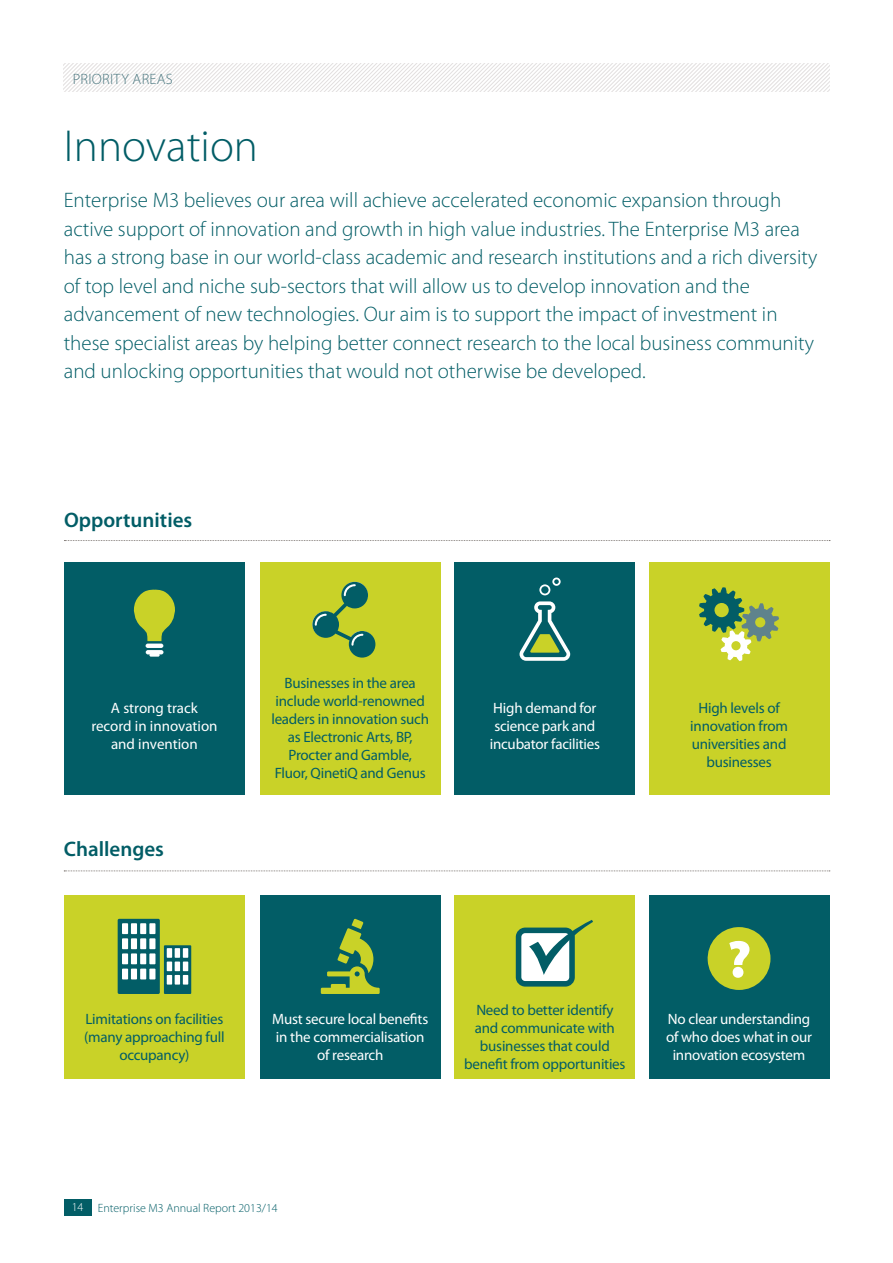
<style>
.page{position:relative;width:893px;height:1263px;background:#fff}
.page>*{position:absolute;margin:0;border:0;box-sizing:border-box;transform-origin:0 0}
.t1{font:300 45px "Myriad Pro";color:#025d66}
.t2{font:300 21px/28.5px "Myriad Pro";color:#025d66}
.t3{font:600 21px "Myriad Pro";color:#025d66}
.t4{font:15px/18px "Myriad Pro";letter-spacing:-.015em;color:#025d66;text-align:center}
.t5{font:15px/18px "Myriad Pro";letter-spacing:-.015em;color:#fff;text-align:center}
.t6{font:300 15px "Myriad Pro";letter-spacing:.02em;color:#47757e}
.t7{font:300 12px "Myriad Pro";color:#025d66}
.s1{color:#fff}
</style>
<div class="page">
<div style="left:64px;top:1199px;width:27px;height:16px;background:#025d66"></div>
<svg style="left:64px;top:64px;width:765px;height:27px"></svg>
<svg style="left:64px;top:540px;width:766px;height:1px"></svg>
<div style="left:64px;top:562px;width:181px;height:233px;background:#025d66"></div>
<div style="left:260px;top:562px;width:181px;height:233px;background:#c9d228"></div>
<div style="left:454px;top:562px;width:181px;height:233px;background:#025d66"></div>
<div style="left:649px;top:562px;width:180px;height:233px;background:#c9d228"></div>
<div style="left:146px;top:643px;width:17px;height:5px;background:#fff;border-radius:2px"></div>
<svg style="left:146px;top:650px;width:17px;height:4px"></svg>
<svg style="left:149px;top:654px;width:11px;height:3px"></svg>
<svg style="left:134px;top:589px;width:41px;height:52px"></svg>
<svg style="left:539px;top:577px;width:22px;height:18px"></svg>
<svg style="left:519px;top:601px;width:51px;height:60px"></svg>
<svg style="left:699px;top:587px;width:80px;height:74px"></svg>
<svg style="left:64px;top:870px;width:766px;height:1px"></svg>
<div style="left:64px;top:895px;width:181px;height:184px;background:#c9d228"></div>
<div style="left:260px;top:895px;width:181px;height:184px;background:#025d66"></div>
<div style="left:454px;top:895px;width:181px;height:184px;background:#c9d228"></div>
<div style="left:649px;top:895px;width:180px;height:184px;background:#025d66"></div>
<div style="left:118px;top:919px;width:42px;height:75px;background:#025d66;border-radius:2px"></div>
<div style="left:149px;top:923px;width:6px;height:11px;background:#fff"></div>
<div style="left:149px;top:938px;width:6px;height:11px;background:#fff"></div>
<div style="left:149px;top:953px;width:6px;height:11px;background:#fff"></div>
<div style="left:140px;top:923px;width:6px;height:11px;background:#fff"></div>
<div style="left:140px;top:938px;width:6px;height:11px;background:#fff"></div>
<div style="left:140px;top:953px;width:6px;height:11px;background:#fff"></div>
<div style="left:131px;top:923px;width:6px;height:11px;background:#fff"></div>
<div style="left:131px;top:938px;width:6px;height:11px;background:#fff"></div>
<div style="left:131px;top:953px;width:6px;height:11px;background:#fff"></div>
<div style="left:122px;top:923px;width:6px;height:11px;background:#fff"></div>
<div style="left:122px;top:938px;width:6px;height:11px;background:#fff"></div>
<div style="left:122px;top:953px;width:6px;height:11px;background:#fff"></div>
<div style="left:149px;top:968px;width:6px;height:11px;background:#fff"></div>
<div style="left:140px;top:968px;width:6px;height:11px;background:#fff"></div>
<div style="left:131px;top:968px;width:6px;height:11px;background:#fff"></div>
<div style="left:122px;top:968px;width:6px;height:11px;background:#fff"></div>
<svg style="left:164px;top:945px;width:27px;height:49px"></svg>
<div style="left:183px;top:948px;width:5px;height:10px;background:#fff"></div>
<div style="left:183px;top:961px;width:5px;height:10px;background:#fff"></div>
<div style="left:183px;top:975px;width:5px;height:9px;background:#fff"></div>
<div style="left:175px;top:948px;width:5px;height:10px;background:#fff"></div>
<div style="left:175px;top:961px;width:5px;height:10px;background:#fff"></div>
<div style="left:175px;top:975px;width:5px;height:9px;background:#fff"></div>
<div style="left:167px;top:948px;width:5px;height:10px;background:#fff"></div>
<div style="left:167px;top:961px;width:5px;height:10px;background:#fff"></div>
<div style="left:167px;top:975px;width:5px;height:9px;background:#fff"></div>
<svg style="left:321px;top:919px;width:59px;height:75px"></svg>
<svg style="left:516px;top:920px;width:77px;height:66px"></svg>
<svg style="left:707px;top:927px;width:63px;height:63px"></svg>
<svg style="left:312px;top:582px;width:63px;height:76px"></svg>
<p class="t6" style="left:73px;top:70px;width:102px">PRIORITY AREAS</p>
<h1 class="t1" style="left:64px;top:119px;width:196px">Innovation</h1>
<p class="t2" style="left:64px;top:186px;width:755px">Enterprise M3 believes our area will achieve accelerated economic expansion through active support of innovation and growth in high value industries. The Enterprise M3 area has a strong base in our world-class academic and research institutions and a rich diversity of top level and niche sub-sectors that will allow us to develop innovation and the advancement of new technologies. Our aim is to support the impact of investment in these specialist areas by helping better connect research to the local business community and unlocking opportunities that would not otherwise be developed.</p>
<p class="t3" style="left:64px;top:507px;width:130px">Opportunities</p>
<p class="t5" style="left:91px;top:699px;width:128px">A strong track record in innovation and invention</p>
<p class="t3" style="left:64px;top:836px;width:102px">Challenges</p>
<p class="t4" style="left:271px;top:673px;width:159px">Businesses in the area include world-renowned leaders in innovation such as Electronic Arts, BP,<br>Procter and Gamble,<br>Fluor, QinetiQ and Genus</p>
<p class="t5" style="left:490px;top:699px;width:112px">High demand for science park and incubator facilities</p>
<p class="t4" style="left:690px;top:699px;width:99px">High levels of innovation from universities and businesses</p>
<p class="t4" style="left:84px;top:1010px;width:142px">Limitations on facilities (many approaching full occupancy)</p>
<p class="t5" style="left:272px;top:1010px;width:158px">Must secure local benefits in the commercialisation of research</p>
<p class="t4" style="left:464px;top:1001px;width:163px">Need to better identify and communicate with businesses that could benefit from opportunities</p>
<p class="t5" style="left:666px;top:1010px;width:148px">No clear understanding of who does what in our innovation ecosystem</p>
<p class="t7" style="left:72px;top:1200px;width:208px"><span class="s1">14</span> Enterprise M3 Annual Report 2013/14</p>
</div>
